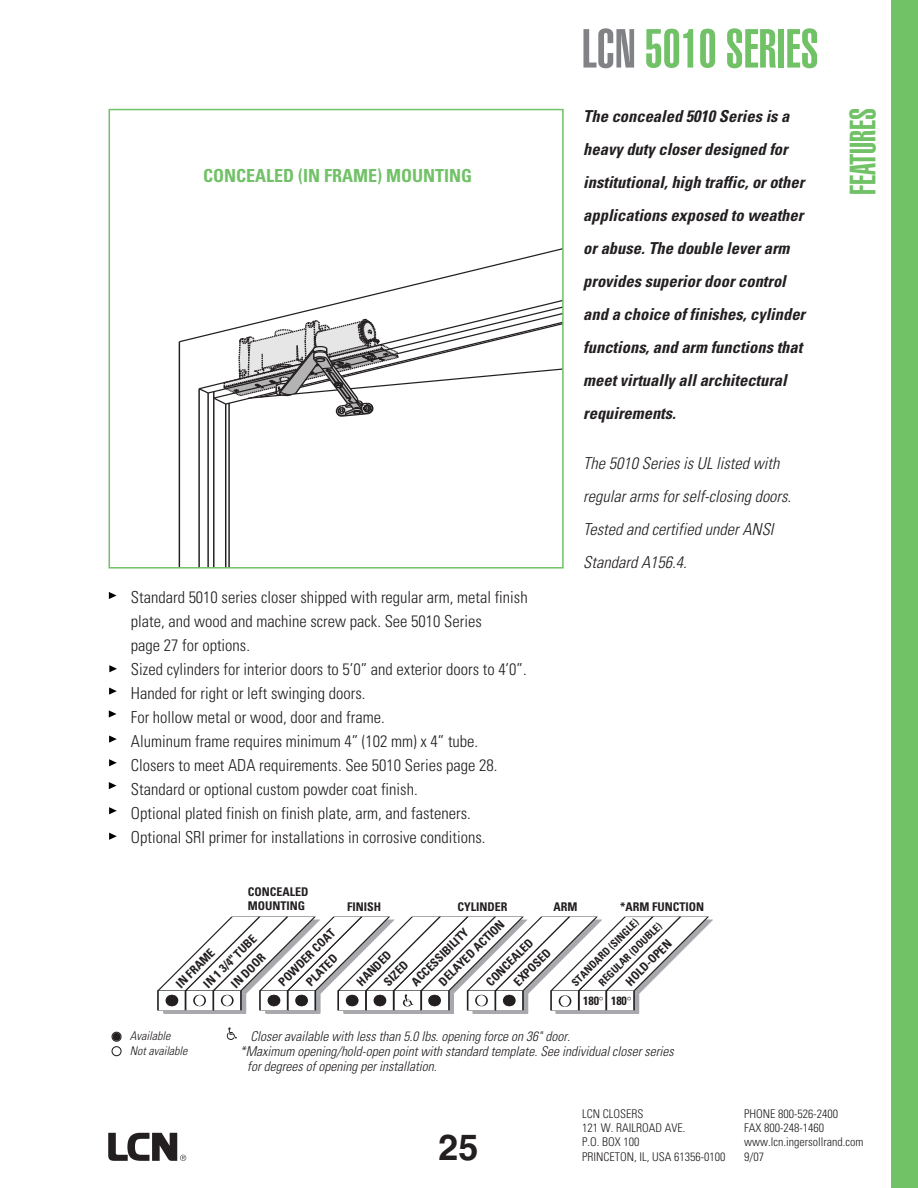
<style>
.page{position:relative;width:918px;height:1188px;background:#fff}
.page>*{position:absolute;margin:0;border:0;box-sizing:border-box;transform-origin:0 0}
.t1{font:900 extra-condensed 54px "Helvetica";color:#71c167}
.t2{font:900 extra-condensed 36px "Helvetica";color:#71c167}
.t3{font:700 36px "Helvetica";color:#231f20}
.t4{font:700 condensed 18px "Univers";color:#71c167}
.t5{font:300 condensed 16.5px/24px "Univers";color:#231f20}
.t6{font:italic 700 condensed 16.5px/33px "Univers";color:#231f20}
.t7{font:italic 300 condensed 16.5px/33px "Univers";color:#231f20}
.t8{font:italic 300 condensed 13.5px "Univers";color:#231f20}
.t9{font:700 condensed 12px/19.5px "Univers";color:#231f20}
.t10{font:300 condensed 12px/14.4px "Univers";color:#231f20}
.t11{font:italic 300 condensed 12px/15px "Univers";color:#231f20}
.t12{font:700 condensed 10.5px "Univers";color:#231f20}
.s1{color:#808285}
</style>
<div class="page">
<hr style="left:179px;top:342px;width:1px;height:225px;background:#231f20">
<hr style="left:198px;top:389px;width:2px;height:179px;background:#231f20">
<hr style="left:207px;top:393px;width:2px;height:175px;background:#231f20">
<hr style="left:213px;top:392px;width:1px;height:176px;background:#231f20">
<hr style="left:225px;top:404px;width:1px;height:164px;background:#231f20">
<hr style="left:228px;top:403px;width:2px;height:165px;background:#231f20">
<svg style="left:178px;top:248px;width:383px;height:169px"></svg>
<div style="left:109px;top:109px;width:455px;height:460px;border:2px solid #71c167"></div>
<div style="left:891px;top:0;width:27px;height:1188px;background:#71c167"></div>
<svg style="left:109px;top:688px;width:8px;height:7px"></svg>
<svg style="left:109px;top:665px;width:8px;height:7px"></svg>
<svg style="left:109px;top:735px;width:8px;height:8px"></svg>
<svg style="left:109px;top:592px;width:8px;height:7px"></svg>
<svg style="left:157px;top:916px;width:555px;height:97px"></svg>
<svg style="left:109px;top:710px;width:7px;height:8px"></svg>
<svg style="left:109px;top:759px;width:8px;height:7px"></svg>
<svg style="left:109px;top:807px;width:8px;height:7px"></svg>
<svg style="left:109px;top:833px;width:8px;height:7px"></svg>
<svg style="left:109px;top:782px;width:8px;height:7px"></svg>
<svg style="left:112px;top:1032px;width:10px;height:24px"></svg>
<svg style="left:227px;top:1027px;width:10px;height:13px"></svg>
<svg style="left:108px;top:1133px;width:78px;height:28px"></svg>
<p class="t4" style="left:203px;top:169px;width:271px">CONCEALED (IN FRAME) MOUNTING</p>
<p class="t5" style="left:131px;top:587px;width:398px">Standard 5010 series closer shipped with regular arm, metal finish plate, and wood and machine screw pack. See 5010 Series<br>page 27 for options.<br>Sized cylinders for interior doors to 5’0” and exterior doors to 4’0”.<br>Handed for right or left swinging doors.<br>For hollow metal or wood, door and frame.<br>Aluminum frame requires minimum 4” (102 mm) x 4” tube.<br>Closers to meet ADA requirements. See 5010 Series page 28.<br>Standard or optional custom powder coat finish.<br>Optional plated finish on finish plate, arm, and fasteners.<br>Optional SRI primer for installations in corrosive conditions.</p>
<h1 class="t1" style="left:582px;top:29px;width:238px"><span class="s1">LCN</span> 5010 SERIES</h1>
<p class="t6" style="left:583px;top:101px;width:223px">The concealed 5010 Series is a heavy duty closer designed for institutional, high traffic, or other applications exposed to weather or abuse. The double lever arm provides superior door control and a choice of finishes, cylinder functions, and arm functions that meet virtually all architectural requirements.</p>
<p class="t7" style="left:583px;top:448px;width:209px">The 5010 Series is UL listed with regular arms for self-closing doors.<br>Tested and certified under ANSI<br>Standard A156.4.</p>
<p class="t9" style="left:248px;top:886px;width:62px;line-height:14.2px">CONCEALED<br>MOUNTING</p>
<p class="t9" style="left:199px;top:980px;width:71px;rotate:-45deg">IN 1 3/4 TUBE</p>
<p class="t9" style="left:172px;top:980px;width:51px;rotate:-45deg">IN FRAME</p>
<p class="t9" style="left:227px;top:980px;width:44px;rotate:-45deg">IN DO R</p>
<p class="t9" style="left:274px;top:977px;width:76px;text-align:center;rotate:-45deg">POWDER COAT<br>PLATED</p>
<p class="t9" style="left:457px;top:898px;width:52px">CYLINDER</p>
<p class="t9" style="left:620px;top:898px;width:85px">*ARM FUNCTION</p>
<p class="t9" style="left:435px;top:977px;width:89px;rotate:-45deg">DELAYED ACTION</p>
<p class="t12" style="left:598px;top:981px;width:86px;rotate:-45deg">REGULAR (DOUBLE)</p>
<p class="t9" style="left:347px;top:898px;width:36px">FINISH</p>
<p class="t9" style="left:554px;top:898px;width:25px">ARM</p>
<p class="t12" style="left:571px;top:981px;width:91px;rotate:-45deg">STANDARD (SINGLE)</p>
<p class="t9" style="left:407px;top:977px;width:77px;rotate:-45deg">AC ES IBILITY</p>
<p class="t9" style="left:496px;top:964px;width:48px;text-indent:-20px;rotate:-45deg">CONCEALED<br>EXPOSED</p>
<p class="t9" style="left:622px;top:977px;width:61px;rotate:-45deg">HOLD OPEN</p>
<p class="t9" style="left:366px;top:964px;width:31px;line-height:19px;text-indent:-19px;rotate:-45deg">HANDED<br>SIZED</p>
<p class="t9" style="left:583px;top:992px;width:17px">180</p>
<p class="t9" style="left:611px;top:992px;width:17px">180</p>
<p class="t11" style="left:130px;top:1029px;width:59px">Available<br>Not available</p>
<p class="t8" style="left:250px;top:1031px;width:321px">Closer available with less than 5.0 lbs. opening force on 36" door.</p>
<p class="t8" style="left:240px;top:1046px;width:435px">*Maximum opening/hold-open point with standard template. See individual closer series</p>
<p class="t8" style="left:247px;top:1061px;width:191px">for degrees of opening per installation.</p>
<h2 class="t2" style="left:850px;top:195px;width:89px;rotate:-90deg">FEATURES</h2>
<h2 class="t3" style="left:439px;top:1133px;width:42px">25</h2>
<p class="t10" style="left:582px;top:1107px;width:145px">LCN CLOSERS<br>121 W. RAILROAD AVE.<br>P.O. BOX 100<br>PRINCETON, IL, USA 61356-0100</p>
<p class="t10" style="left:744px;top:1107px;width:121px">PHONE 800-526-2400<br>FAX 800-248-1460 www.lcn.ingersollrand.com<br>9/07</p>
</div>
